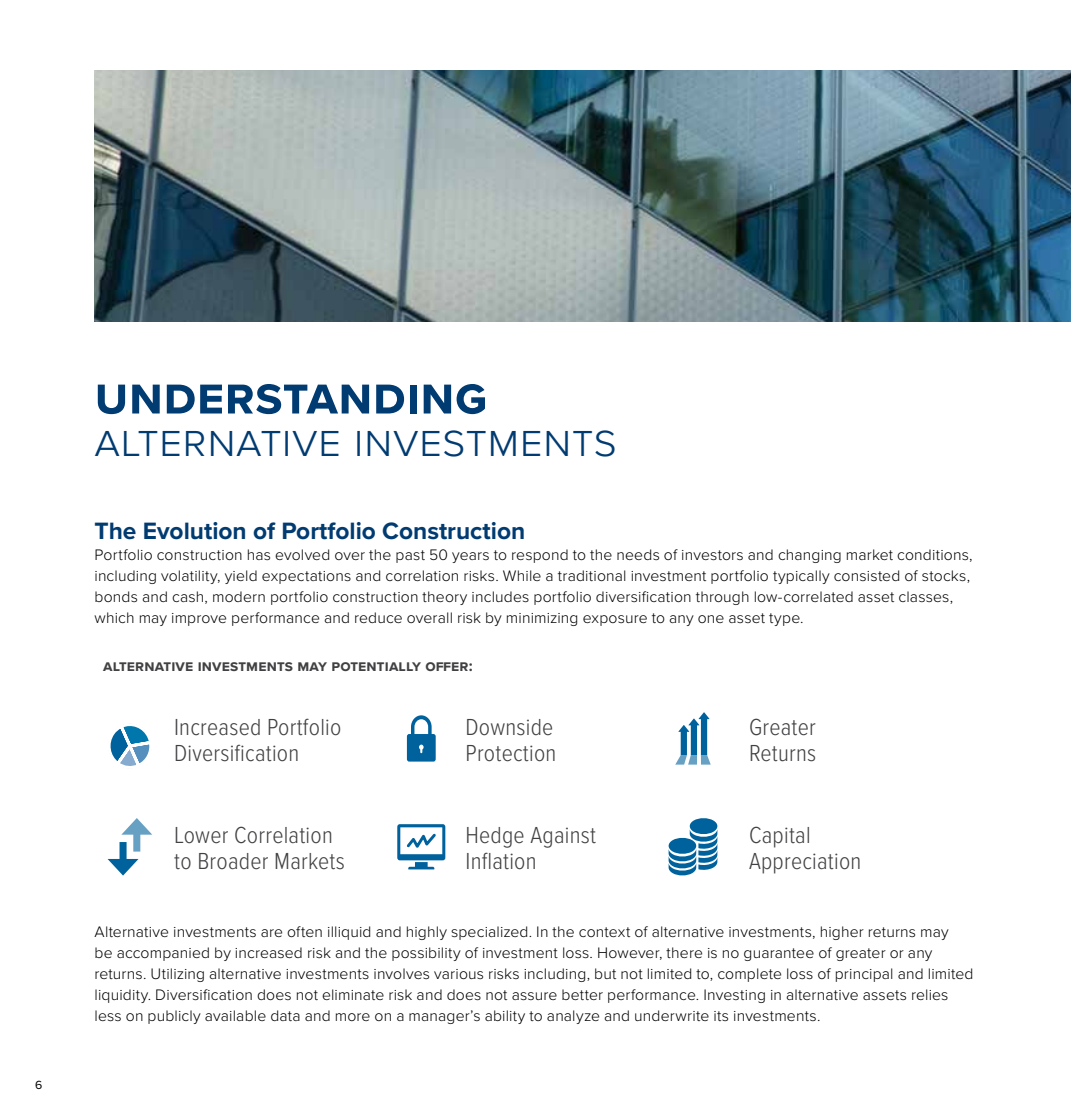
<style>
.page{position:relative;width:1071px;height:1115px;background:#fff}
.page>*{position:absolute;margin:0;border:0;box-sizing:border-box;transform-origin:0 0}
.t1{font:700 52.5px "Proxima Nova S";letter-spacing:.01em;color:#003b71}
.t2{font:300 45.5px "Proxima Nova S";letter-spacing:.01em;color:#003b71}
.t3{font:700 24.5px "Proxima Nova";color:#003b71}
.t4{font:300 24.15px/26.2px "Proxima Nova Cond";letter-spacing:.01em;color:#414042}
.t5{font:300 15.75px/21px "Proxima Nova";letter-spacing:.01em;color:#000}
.t6{font:700 15.75px "Proxima Nova S";letter-spacing:.01em;color:#414042}
.t7{font:12.25px "Proxima Nova";color:#000}
</style>
<div class="page">
<img style="left:94px;top:71px;width:977px;height:250px">
<svg style="left:110px;top:726px;width:40px;height:40px"></svg>
<svg style="left:407px;top:715px;width:29px;height:46px"></svg>
<svg style="left:675px;top:712px;width:36px;height:52px"></svg>
<div style="left:120px;top:842px;width:7px;height:23px;background:#00629c"></div>
<svg style="left:108px;top:858px;width:31px;height:17px"></svg>
<div style="left:133px;top:828px;width:7px;height:23px;background:#66a0c3"></div>
<svg style="left:122px;top:818px;width:30px;height:16px"></svg>
<svg style="left:397px;top:824px;width:48px;height:45px"></svg>
<svg style="left:668px;top:818px;width:50px;height:58px"></svg>
<p class="t7" style="left:35px;top:1075px;width:9px">6</p>
<h1 class="t1" style="left:94px;top:357px;width:394px">understanding</h1>
<h2 class="t2" style="left:94px;top:406px;width:523px">alternative investments</h2>
<h3 class="t3" style="left:94px;top:513px;width:432px">The Evolution of Portfolio Construction</h3>
<p class="t5" style="left:94px;top:544px;width:880px">Portfolio construction has evolved over the past 50 years to respond to the needs of investors and changing market conditions, including volatility, yield expectations and correlation risks. While a traditional investment portfolio typically consisted of stocks, bonds and cash, modern portfolio construction theory includes portfolio diversification through low-correlated asset classes, which may improve performance and reduce overall risk by minimizing exposure to any one asset type.</p>
<p class="t6" style="left:103px;top:653px;width:371px">alternative investments may potentially of fer:</p>
<h3 class="t4" style="left:174px;top:712px;width:169px">Increased Portfolio<br>Diversification</h3>
<h3 class="t4" style="left:466px;top:712px;width:92px">Downside<br>Protection</h3>
<h3 class="t4" style="left:749px;top:712px;width:69px">Greater<br>Returns</h3>
<h3 class="t4" style="left:174px;top:820px;width:172px">Lower Correlation to Broader Markets</h3>
<h3 class="t4" style="left:466px;top:820px;width:132px">Hedge Against<br>Inflation</h3>
<h3 class="t4" style="left:749px;top:820px;width:114px">Capital<br>Appreciation</h3>
<p class="t5" style="left:94px;top:920px;width:881px">Alternative investments are often illiquid and highly specialized. In the context of alternative investments, higher returns may<br>be accompanied by increased risk and the possibility of investment loss. However, there is no guarantee of greater or any returns. Utilizing alternative investments involves various risks including, but not limited to, complete loss of principal and limited liquidity. Diversification does not eliminate risk and does not assure better performance. Investing in alternative assets relies less on publicly available data and more on a manager’s ability to analyze and underwrite its investments.</p>
</div>
